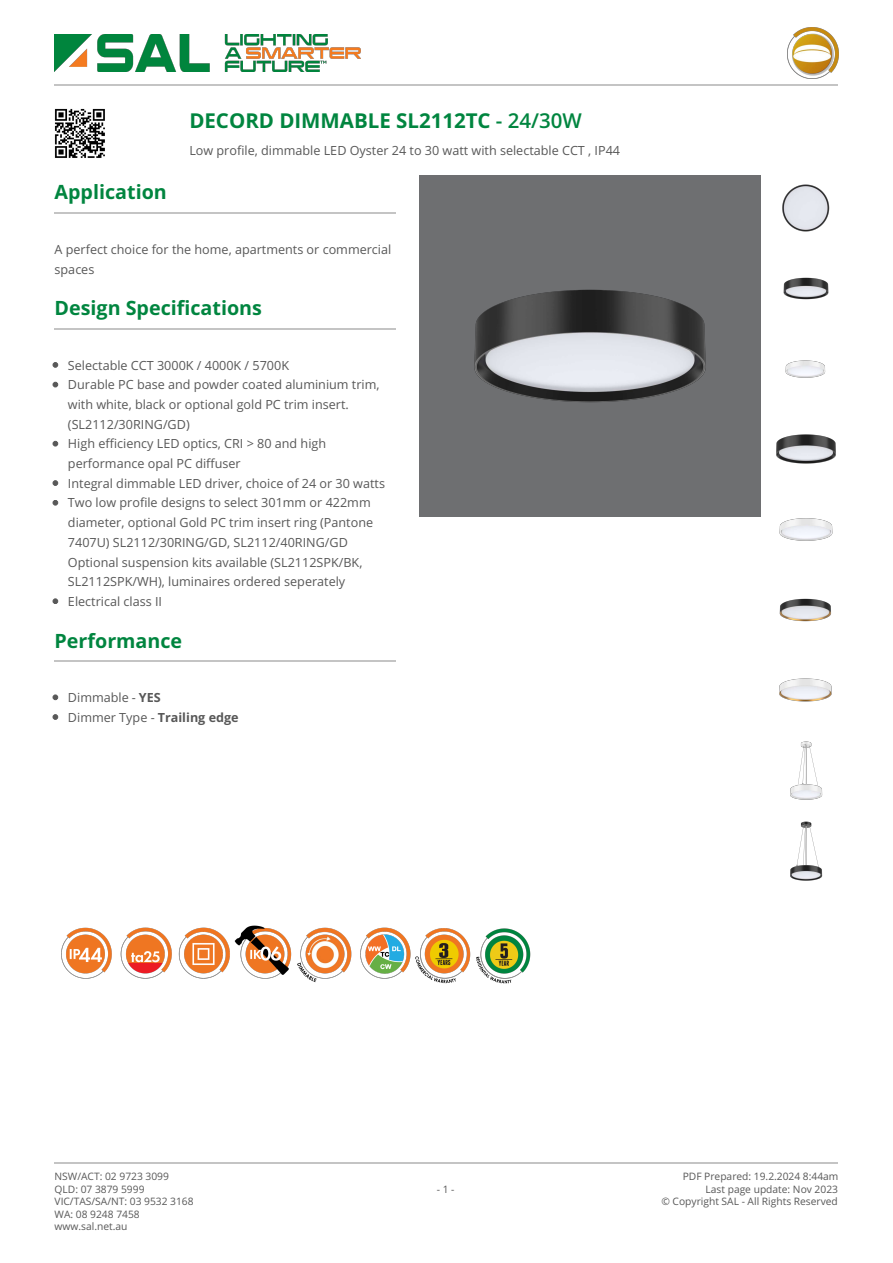
<style>
.page{position:relative;width:893px;height:1263px;background:#fff}
.page>*{position:absolute;margin:0;border:0;box-sizing:border-box;transform-origin:0 0}
.t1{font:700 20.55px "Open Sans";color:#00853f}
.t2{font:700 19.65px "Open Sans";color:#00853f}
.t3{font:12.6px/19.6px "Open Sans";color:#585858}
.t4{font:10.2px/12.6px "Open Sans";color:#585858}
.s1{font-weight:600}
.s2{font-weight:700}
</style>
<div class="page">
<img style="left:55px;top:108px;width:50px;height:50px">
<hr style="left:55px;top:212px;width:341px;height:2px;background:#c4c4c4">
<hr style="left:55px;top:328px;width:341px;height:1px;background:#c4c4c4">
<hr style="left:55px;top:660px;width:341px;height:2px;background:#c4c4c4">
<svg style="left:53px;top:362px;width:5px;height:6px"></svg>
<svg style="left:53px;top:382px;width:5px;height:5px"></svg>
<svg style="left:53px;top:441px;width:5px;height:5px"></svg>
<svg style="left:53px;top:480px;width:5px;height:6px"></svg>
<svg style="left:53px;top:500px;width:5px;height:6px"></svg>
<svg style="left:53px;top:598px;width:5px;height:6px"></svg>
<svg style="left:53px;top:695px;width:5px;height:5px"></svg>
<svg style="left:53px;top:714px;width:5px;height:6px"></svg>
<img style="left:419px;top:176px;width:341px;height:341px">
<img style="left:782px;top:184px;width:48px;height:48px">
<img style="left:783px;top:277px;width:46px;height:23px">
<img style="left:785px;top:360px;width:41px;height:18px">
<img style="left:776px;top:434px;width:60px;height:30px">
<img style="left:779px;top:518px;width:54px;height:23px">
<img style="left:779px;top:598px;width:52px;height:24px">
<img style="left:779px;top:678px;width:53px;height:24px">
<img style="left:790px;top:741px;width:33px;height:59px">
<img style="left:790px;top:821px;width:33px;height:60px">
<img style="left:61px;top:925px;width:470px;height:59px">
<hr style="left:55px;top:84px;width:783px;height:2px;background:#c4c4c4">
<img style="left:55px;top:34px;width:305px;height:38px">
<img style="left:787px;top:28px;width:51px;height:50px">
<hr style="left:55px;top:1162px;width:783px;height:1px;background:#c4c4c4">
<h1 class="t1" style="left:189px;top:112px;width:394px">DECORD DIMMABLE SL2112TC <span class="s1">- 24/30W</span></h1>
<p class="t3" style="left:189px;top:142px;width:432px">Low profile, dimmable LED Oyster 24 to 30 watt with selectable CCT , IP44</p>
<h2 class="t2" style="left:55px;top:184px;width:114px">Application</h2>
<p class="t3" style="left:55px;top:241px;width:338px">A perfect choice for the home, apartments or commercial spaces</p>
<h2 class="t2" style="left:55px;top:300px;width:209px">Design Specifications</h2>
<p class="t3" style="left:68px;top:357px;width:318px">Selectable CCT 3000K / 4000K / 5700K<br>Durable PC base and powder coated aluminium trim, with white, black or optional gold PC trim insert. (SL2112/30RING/GD)<br>High efficiency LED optics, CRI &gt; 80 and high performance opal PC diffuser<br>Integral dimmable LED driver, choice of 24 or 30 watts Two low profile designs to select 301mm or 422mm diameter, optional Gold PC trim insert ring (Pantone 7407U) SL2112/30RING/GD, SL2112/40RING/GD Optional suspension kits available (SL2112SPK/BK, SL2112SPK/WH), luminaires ordered seperately Electrical class II</p>
<h2 class="t2" style="left:55px;top:633px;width:129px">Performance</h2>
<p class="t3" style="left:68px;top:689px;width:172px">Dimmable - <span class="s2">YES<br></span>Dimmer Type - <span class="s2">Trailing edge</span></p>
<p class="t4" style="left:55px;top:1171px;width:141px">NSW/ACT: 02 9723 3099<br>QLD: 07 3879 5999<br>VIC/TAS/SA/NT: 03 9532 3168<br>WA: 08 9248 7458 www.sal.net.au</p>
<p class="t4" style="left:437px;top:1184px;width:19px">- 1 -</p>
<p class="t4" style="left:661px;top:1171px;width:178px;text-align:right">PDF Prepared: 19.2.2024 8:44am<br>Last page update: Nov 2023<br>© Copyright SAL - All Rights Reserved</p>
</div>
